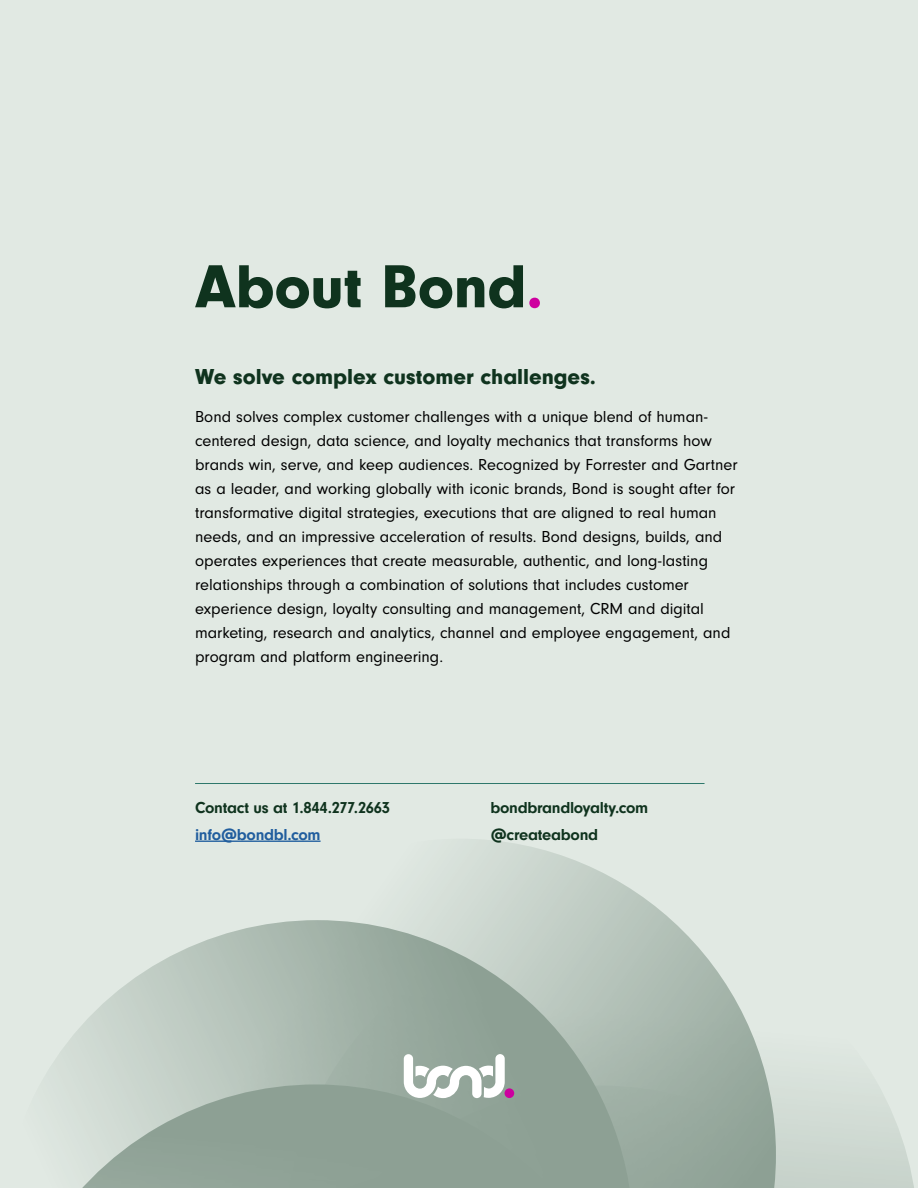
<style>
.page{position:relative;width:918px;height:1188px;background:#e1e9e3}
.page>*{position:absolute;margin:0;border:0;box-sizing:border-box;transform-origin:0 0}
.t1{font:900 63px "Neuzeit Gro";letter-spacing:-.005em;color:#0f331e}
.t2{font:900 22.5px "Neuzeit Gro";color:#0f331e}
.t3{font:16.5px/24px "Neuzeit Gro";color:#000}
.t4{font:700 16.5px "Neuzeit Gro";letter-spacing:-.02em;color:#0f331e}
.t5{font:700 16.5px "Neuzeit Gro";letter-spacing:-.02em;color:#215e9e}
.s1{color:#ce009f}
</style>
<div class="page">
<svg style="left:195px;top:840px;width:476px;height:80px"></svg>
<svg style="left:54px;top:920px;width:618px;height:164px"></svg>
<svg style="left:64px;top:1084px;width:176px;height:104px"></svg>
<div style="left:142px;top:1167px;width:98px;height:21px;background:#92a599"></div>
<svg style="left:240px;top:921px;width:674px;height:267px"></svg>
<hr style="left:195px;top:841px;width:126px;height:1px;background:#215e9e">
<hr style="left:195px;top:783px;width:510px;height:1px;background:#2e786b">
<svg style="left:404px;top:1054px;width:101px;height:44px;background:#c8d1cc"></svg>
<div style="left:505px;top:1088px;width:9px;height:10px;background:#cc009f;border-radius:50%"></div>
<h1 class="t1" style="left:195px;top:251px;width:350px">About Bond<span class="s1">.</span></h1>
<h2 class="t2" style="left:195px;top:364px;width:403px">We solve complex customer challenges.</h2>
<p class="t3" style="left:195px;top:405px;width:544px">Bond solves complex customer challenges with a unique blend of human&shy;centered design, data science, and loyalty mechanics that transforms how brands win, serve, and keep audiences. Recognized by Forrester and Gartner as a leader, and working globally with iconic brands, Bond is sought after for transformative digital strategies, executions that are aligned to real human needs, and an impressive acceleration of results. Bond designs, builds, and operates experiences that create measurable, authentic, and long-lasting relationships through a combination of solutions that includes customer experience design, loyalty consulting and management, CRM and digital marketing, research and analytics, channel and employee engagement, and program and platform engineering.</p>
<p class="t4" style="left:195px;top:799px;width:197px">Contact us at 1.844.277.2663</p>
<p class="t4" style="left:490px;top:799px;width:159px">bondbrandloyalty.com</p>
<p class="t5" style="left:195px;top:825px;width:127px">info@bondbl.com</p>
<p class="t4" style="left:490px;top:825px;width:109px">@createabond</p>
</div>
